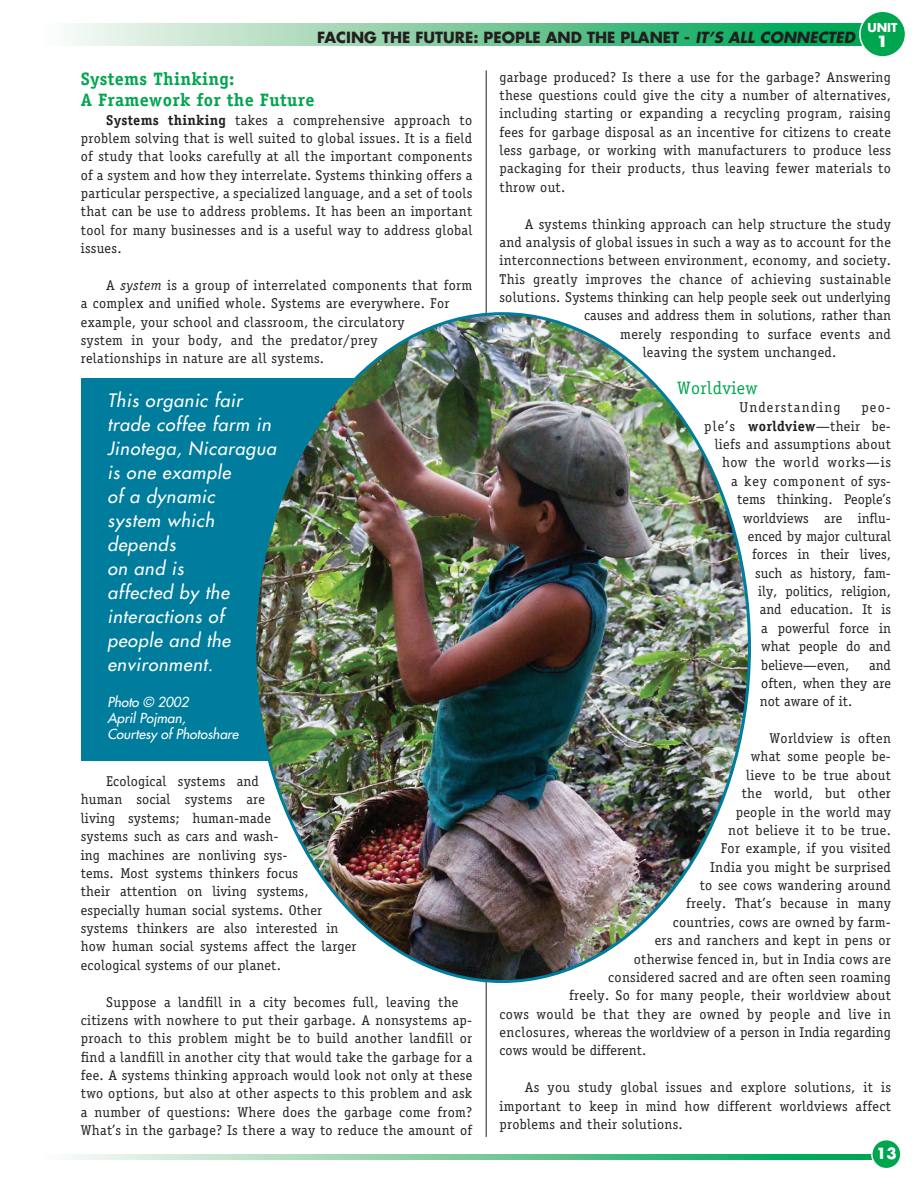
<style>
.page{position:relative;width:918px;height:1188px;background:#fff}
.page>*{position:absolute;margin:0;border:0;box-sizing:border-box;transform-origin:0 0}
.t1{font:italic 18px/24px "Futura";letter-spacing:.04em;color:#fff}
.t2{font:700 18px/21.6px "Officina Serif";letter-spacing:.02em;color:#00a54f}
.t3{font:18px "Officina Serif";letter-spacing:.02em;color:#00a54f}
.t4{font:700 15px "Futura";color:#231f20}
.t5{font:700 15px "Futura";color:#fff}
.t6{font:700 15px "Futura";color:#fff;scale:1.2 1}
.t7{font:14.25px/18.3px "Officina Serif";letter-spacing:.02em;color:#231f20;text-align:justify}
.t8{font:14.25px "Officina Serif";color:#231f20}
.t9{font:14.25px "Officina Serif";letter-spacing:.05em;color:#231f20}
.t10{font:14.25px "Officina Serif";letter-spacing:.08em;color:#231f20}
.t11{font:italic 13.5px/16.2px "Futura";color:#fff}
.t12{font:700 12px "Futura";color:#fff}
.s1{font-style:italic}
.s2{font-weight:700}
</style>
<div class="page">
<svg style="left:70px;top:1154px;width:802px;height:6px;background:#76ca9d"></svg>
<div style="left:33px;top:24px;width:859px;height:21px;background:linear-gradient(to right,#fffaf9,#009e45)"></div>
<div style="left:872px;top:1140px;width:29px;height:29px;background:#00a54f;border-radius:50%"></div>
<div style="left:871px;top:1139px;width:31px;height:30px;border:2px solid #fff;border-radius:50%"></div>
<div style="left:860px;top:11px;width:46px;height:46px;background:#00a54f;border-radius:50%"></div>
<div style="left:859px;top:11px;width:47px;height:47px;border:2px solid #fff;border-radius:50%"></div>
<hr style="left:486px;top:70px;width:1px;height:1067px;background:#231f20">
<div style="left:81px;top:378px;width:420px;height:382px;background:#007c9d"></div>
<img style="left:255px;top:314px;width:494px;height:668px;border-radius:50%">
<p class="t12" style="left:867px;top:19px;width:32px">UNIT</p>
<p class="t4" style="left:317px;top:27px;width:539px">FACING THE FUTURE: PEOPLE AND THE PLANET - <span class="s1">IT’S ALL CONNECTED</span></p>
<p class="t6" style="left:876px;top:31px;width:12px">1</p>
<p class="t2" style="left:81px;top:67px;width:235px">Systems Thinking:<br>A Framework for the Future</p>
<p class="t7" style="left:81px;top:111px;width:393px;text-indent:26px"><span class="s2">Systems thinking</span> takes a comprehensive approach to problem solving that is well suited to global issues. It is a field of study that looks carefully at all the important components of a system and how they interrelate. Systems thinking offers a particular perspective, a specialized language, and a set of tools that can be use to address problems. It has been an important tool for many businesses and is a useful way to address global issues.</p>
<p class="t7" style="left:81px;top:276px;width:393px;text-align:left;text-indent:25px">A <span class="s1">system</span> is a group of interrelated components that form a complex and unified whole. Systems are everywhere. For example, your school and classroom, the circulatory<br>system in your body, and the predator/prey<br>relationships in nature are all systems.</p>
<p class="t1" style="left:107px;top:388px;width:170px">This organic fair trade coffee farm in<br>Jinotega, Nicaragua is one example<br>of a dynamic<br>system which depends<br>on and is<br>affected by the interactions of people and the environment.</p>
<p class="t11" style="left:107px;top:693px;width:133px">Photo © 2002<br>April Pojman,<br>Courtesy of Photoshare</p>
<p class="t7" style="left:81px;top:772px;width:277px;text-align:left;text-indent:25px">Ecological systems and<br>human social systems are<br>living systems; human-made<br>systems such as cars and wash-<br>ing machines are nonliving sys-<br>tems. Most systems thinkers focus<br>their attention on living systems, especially human social systems. Other systems thinkers are also interested in how human social systems affect the larger ecological systems of our planet.</p>
<p class="t7" style="left:81px;top:993px;width:393px;text-align:left;text-indent:25px">Suppose a landfill in a city becomes full, leaving the citizens with nowhere to put their garbage. A nonsystems ap&shy;proach to this problem might be to build another landfill or find a landfill in another city that would take the garbage for a fee. A systems thinking approach would look not only at these two options, but also at other aspects to this problem and ask a number of questions: Where does the garbage come from?<br>What’s in the garbage? Is there a way to reduce the amount of</p>
<p class="t7" style="left:500px;top:68px;width:393px">garbage produced? Is there a use for the garbage? Answering these questions could give the city a number of alternatives, including starting or expanding a recycling program, raising fees for garbage disposal as an incentive for citizens to create less garbage, or working with manufacturers to produce less packaging for their products, thus leaving fewer materials to throw out.</p>
<p class="t7" style="left:525px;top:215px;width:368px">A systems thinking approach can help structure the study</p>
<p class="t7" style="left:500px;top:233px;width:393px">and analysis of global issues in such a way as to account for the</p>
<p class="t7" style="left:500px;top:251px;width:393px">interconnections between environment, economy, and society.</p>
<p class="t7" style="left:500px;top:270px;width:393px">This greatly improves the chance of achieving sustainable</p>
<p class="t8" style="left:500px;top:289px;width:393px">solutions. Systems thinking can help people seek out underlying</p>
<p class="t8" style="left:584px;top:307px;width:308px">causes and address them in solutions, rather than</p>
<p class="t7" style="left:620px;top:325px;width:272px">merely responding to surface events and</p>
<p class="t7" style="left:643px;top:343px;width:195px">leaving the system unchanged.</p>
<p class="t3" style="left:677px;top:377px;width:82px">Worldview</p>
<p class="t10" style="left:740px;top:399px;width:103px">Understanding</p>
<p class="t7" style="left:861px;top:398px;width:31px">peo-</p>
<p class="t7" style="left:704px;top:417px;width:188px">ple’s <span class="s2">worldview</span>—their be-</p>
<p class="t7" style="left:715px;top:435px;width:178px">liefs and assumptions about</p>
<p class="t9" style="left:722px;top:454px;width:170px">how the world works—is</p>
<p class="t9" style="left:731px;top:473px;width:161px">a key component of sys-</p>
<p class="t8" style="left:737px;top:491px;width:155px">tems thinking. People’s</p>
<p class="t8" style="left:743px;top:509px;width:149px">worldviews are influ-</p>
<p class="t8" style="left:748px;top:528px;width:145px">enced by major cultural</p>
<p class="t8" style="left:752px;top:546px;width:140px">forces in their lives,</p>
<p class="t8" style="left:755px;top:565px;width:137px">such as history, fam-</p>
<p class="t8" style="left:758px;top:583px;width:134px">ily, politics, religion,</p>
<p class="t8" style="left:760px;top:601px;width:133px">and education. It is</p>
<p class="t8" style="left:761px;top:620px;width:131px">a powerful force in</p>
<p class="t8" style="left:761px;top:638px;width:131px">what people do and</p>
<p class="t8" style="left:761px;top:656px;width:90px">believe—even,</p>
<p class="t7" style="left:760px;top:656px;width:133px;text-indent:109px">and often, when they are not aware of it.</p>
<p class="t7" style="left:769px;top:729px;width:123px">Worldview is often</p>
<p class="t7" style="left:751px;top:747px;width:142px">what some people be-</p>
<p class="t7" style="left:746px;top:766px;width:146px">lieve to be true about</p>
<p class="t7" style="left:742px;top:784px;width:151px">the world, but other</p>
<p class="t7" style="left:736px;top:803px;width:157px">people in the world may</p>
<p class="t7" style="left:728px;top:821px;width:164px">not believe it to be true.</p>
<p class="t7" style="left:721px;top:839px;width:172px">For example, if you visited</p>
<p class="t7" style="left:710px;top:858px;width:182px">India you might be surprised</p>
<p class="t7" style="left:700px;top:876px;width:193px">to see cows wandering around</p>
<p class="t7" style="left:686px;top:894px;width:206px">freely. That’s because in many</p>
<p class="t7" style="left:673px;top:913px;width:220px">countries, cows are owned by farm-</p>
<p class="t7" style="left:655px;top:931px;width:238px">ers and ranchers and kept in pens or</p>
<p class="t7" style="left:634px;top:950px;width:259px">otherwise fenced in, but in India cows are</p>
<p class="t7" style="left:608px;top:968px;width:284px">considered sacred and are often seen roaming</p>
<p class="t7" style="left:569px;top:986px;width:323px">freely. So for many people, their worldview about</p>
<p class="t7" style="left:499px;top:1005px;width:393px">cows would be that they are owned by people and live in</p>
<p class="t8" style="left:499px;top:1024px;width:393px">enclosures, whereas the worldview of a person in India regarding</p>
<p class="t8" style="left:500px;top:1042px;width:148px">cows would be different.</p>
<p class="t7" style="left:500px;top:1078px;width:393px;text-indent:25px">As you study global issues and explore solutions, it is important to keep in mind how different worldviews affect problems and their solutions.</p>
<p class="t5" style="left:876px;top:1143px;width:22px">13</p>
</div>
